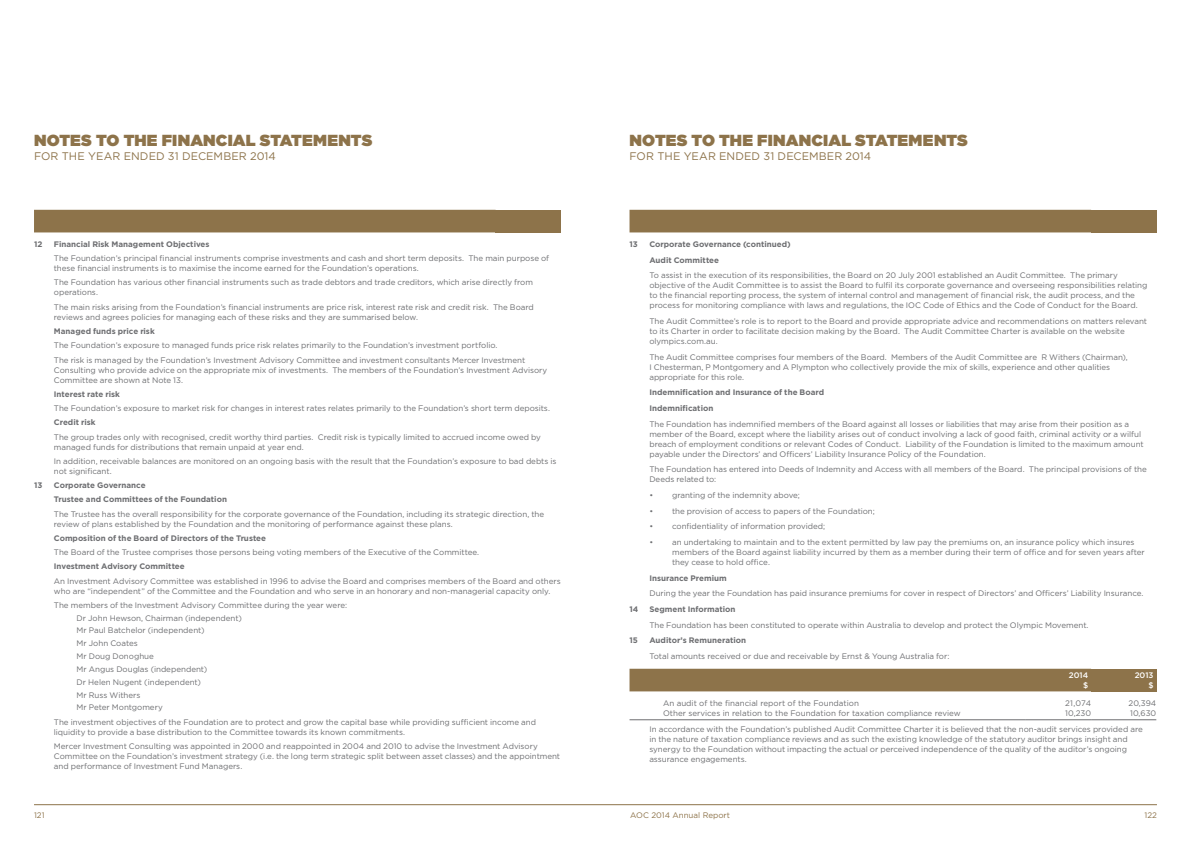
<style>
.page{position:relative;width:1191px;height:842px;background:#fff}
.page>*{position:absolute;margin:0;border:0;box-sizing:border-box;transform-origin:0 0}
.t1{font:900 16px "Gotham";letter-spacing:.01em;color:#8d734a}
.t2{font:11px "Gotham";letter-spacing:.005em;color:#8d734a}
.t3{font:8px/10px "Gotham";letter-spacing:-.005em;color:#6d6e71}
.t4{font:8px "Gotham";color:#8d734a}
.t5{font:700 8px "Gotham";letter-spacing:-.01em;color:#6d6e71}
.t6{font:500 8px/9.6px "Gotham";color:#fff;text-align:right}
.s1{font-weight:700}
</style>
<div class="page">
<div style="left:34px;top:210px;width:461px;height:22px;background:#8d734a"></div>
<div style="left:495px;top:210px;width:66px;height:22px;background:#8d734a"></div>
<hr style="left:34px;top:804px;width:1123px;height:1px;background:#8d734a">
<div style="left:629px;top:210px;width:462px;height:22px;background:#8d734a"></div>
<div style="left:1091px;top:210px;width:65px;height:22px;background:#8d734a"></div>
<div style="left:629px;top:669px;width:462px;height:22px;background:#8d734a"></div>
<div style="left:1091px;top:669px;width:65px;height:22px;background:#8d734a"></div>
<hr style="left:629px;top:720px;width:34px;height:1px;background:#6d6e71">
<hr style="left:663px;top:720px;width:363px;height:1px;background:#6d6e71">
<hr style="left:1025px;top:720px;width:66px;height:1px;background:#6d6e71">
<hr style="left:1091px;top:720px;width:65px;height:1px;background:#6d6e71">
<p class="t1" style="left:34px;top:129px;width:340px">NOTES TO THE FINANCIAL STATEMENTS</p>
<p class="t2" style="left:34px;top:149px;width:157px">FOR THE YEar ENDED 31 december</p>
<p class="t2" style="left:250px;top:149px;width:27px">2014</p>
<p class="t5" style="left:34px;top:239px;width:10px">12</p>
<p class="t3" style="left:54px;top:237px;width:497px;line-height:14.2px"><span class="s1">Financial Risk Management Objectives<br></span>The Foundation’s principal financial instruments comprise investments and cash and short term deposits. The main purpose of</p>
<p class="t3" style="left:54px;top:261px;width:480px;line-height:14.3px">these financial instruments is to maximise the income earned for the Foundation’s operations.<br>The Foundation has various other financial instruments such as trade debtors and trade creditors, which arise directly from</p>
<p class="t3" style="left:54px;top:285px;width:481px;line-height:14.2px">operations.<br>The main risks arising from the Foundation’s financial instruments are price risk, interest rate risk and credit risk. The Board</p>
<p class="t3" style="left:54px;top:310px;width:473px;line-height:14.3px">reviews and agrees policies for managing each of these risks and they are summarised below.<br><span class="s1">Managed funds price risk<br></span>The Foundation’s exposure to managed funds price risk relates primarily to the Foundation’s investment portfolio.<br>The risk is managed by the Foundation’s Investment Advisory Committee and investment consultants Mercer Investment</p>
<p class="t3" style="left:54px;top:364px;width:495px">Consulting who provide advice on the appropriate mix of investments. The members of the Foundation’s Investment Advisory<br>Committee are shown at Note 13.</p>
<p class="t3" style="left:54px;top:387px;width:497px;line-height:14.3px"><span class="s1">Interest rate risk<br></span>The Foundation’s exposure to market risk for changes in interest rates relates primarily to the Foundation’s short term deposits.<br><span class="s1">Credit risk<br></span>The group trades only with recognised, credit worthy third parties. Credit risk is typically limited to accrued income owed by</p>
<p class="t3" style="left:54px;top:439px;width:504px;line-height:14.3px">managed funds for distributions that remain unpaid at year end.<br>In addition, receivable balances are monitored on an ongoing basis with the result that the Foundation’s exposure to bad debts is</p>
<p class="t3" style="left:54px;top:466px;width:59px">not significant.</p>
<p class="t5" style="left:34px;top:480px;width:10px">13</p>
<p class="t3" style="left:54px;top:478px;width:492px;line-height:14.3px"><span class="s1">Corporate Governance<br>Trustee and Committees of the Foundation<br></span>The Trustee has the overall responsibility for the corporate governance of the Foundation, including its strategic direction, the</p>
<p class="t3" style="left:54px;top:516px;width:508px;line-height:14.3px">review of plans established by the Foundation and the monitoring of performance against these plans.<br><span class="s1">Composition of the Board of Directors of the Trustee<br></span>The Board of the Trustee comprises those persons being voting members of the Executive of the Committee.<br><span class="s1">Investment Advisory Committee<br></span>An Investment Advisory Committee was established in 1996 to advise the Board and comprises members of the Board and others</p>
<p class="t3" style="left:54px;top:583px;width:498px;line-height:14.3px">who are “independent” of the Committee and the Foundation and who serve in an honorary and non-managerial capacity only.<br>The members of the Investment Advisory Committee during the year were:</p>
<p class="t3" style="left:77px;top:611px;width:167px;line-height:12.8px">Dr John Hewson, Chairman (independent)<br>Mr Paul Batchelor (independent)<br>Mr John Coates<br>Mr Doug Donoghue<br>Mr Angus Douglas (independent)<br>Dr Helen Nugent (independent)<br>Mr Russ Withers<br>Mr Peter Montgomery</p>
<p class="t3" style="left:54px;top:717px;width:484px">The investment objectives of the Foundation are to protect and grow the capital base while providing sufficient income and liquidity to provide a base distribution to the Committee towards its known commitments.</p>
<p class="t3" style="left:54px;top:741px;width:508px">Mercer Investment Consulting was appointed in 2000 and reappointed in 2004 and 2010 to advise the Investment Advisory<br>Committee on the Foundation’s investment strategy (i.e. the long term strategic split between asset classes) and the appointment and performance of Investment Fund Managers.</p>
<p class="t1" style="left:629px;top:129px;width:340px">NOTES TO THE FINANCIAL STATEMENTS</p>
<p class="t2" style="left:629px;top:149px;width:157px">FOR THE YEar ENDED 31 december</p>
<p class="t2" style="left:845px;top:149px;width:27px">2014</p>
<p class="t5" style="left:629px;top:239px;width:10px">13</p>
<p class="t3" style="left:649px;top:236px;width:470px;line-height:15.7px"><span class="s1">Corporate Governance (continued)<br>Audit Committee<br></span>To assist in the execution of its responsibilities, the Board on 20 July 2001 established an Audit Committee. The primary</p>
<p class="t3" style="left:649px;top:280px;width:499px">objective of the Audit Committee is to assist the Board to fulfil its corporate governance and overseeing responsibilities relating to the financial reporting process, the system of internal control and management of financial risk, the audit process, and the process for monitoring compliance with laws and regulations, the IOC Code of Ethics and the Code of Conduct for the Board.</p>
<p class="t3" style="left:649px;top:316px;width:499px">The Audit Committee’s role is to report to the Board and provide appropriate advice and recommendations on matters relevant to its Charter in order to facilitate decision making by the Board. The Audit Committee Charter is available on the website olympics.com.au.</p>
<p class="t3" style="left:649px;top:352px;width:480px">The Audit Committee comprises four members of the Board. Members of the Audit Committee are R Withers (Chairman),<br>I Chesterman, P Montgomery and A Plympton who collectively provide the mix of skills, experience and other qualities appropriate for this role.</p>
<p class="t3" style="left:649px;top:384px;width:481px;line-height:15.7px"><span class="s1">Indemnification and Insurance of the Board<br>Indemnification<br></span>The Foundation has indemnified members of the Board against all losses or liabilities that may arise from their position as a</p>
<p class="t3" style="left:649px;top:429px;width:496px">member of the Board, except where the liability arises out of conduct involving a lack of good faith, criminal activity or a wilful breach of employment conditions or relevant Codes of Conduct. Liability of the Foundation is limited to the maximum amount payable under the Directors’ and Officers’ Liability Insurance Policy of the Foundation.</p>
<p class="t3" style="left:649px;top:464px;width:499px">The Foundation has entered into Deeds of Indemnity and Access with all members of the Board. The principal provisions of the<br>Deeds related to:</p>
<p class="t3" style="left:649px;top:490px;width:152px">• granting of the indemnity above;</p>
<p class="t3" style="left:649px;top:506px;width:227px">• the provision of access to papers of the Foundation;</p>
<p class="t3" style="left:649px;top:521px;width:177px">• confidentiality of information provided;</p>
<p class="t3" style="left:672px;top:537px;width:474px;text-indent:-23px">• an undertaking to maintain and to the extent permitted by law pay the premiums on, an insurance policy which insures members of the Board against liability incurred by them as a member during their term of office and for seven years after they cease to hold office.</p>
<p class="t3" style="left:649px;top:570px;width:496px;line-height:15.7px"><span class="s1">Insurance Premium<br></span>During the year the Foundation has paid insurance premiums for cover in respect of Directors’ and Officers’ Liability Insurance.</p>
<p class="t5" style="left:629px;top:604px;width:10px">14</p>
<p class="t3" style="left:649px;top:601px;width:441px;line-height:15.7px"><span class="s1">Segment Information<br></span>The Foundation has been constituted to operate within Australia to develop and protect the Olympic Movement.</p>
<p class="t5" style="left:629px;top:635px;width:10px">15</p>
<p class="t3" style="left:649px;top:633px;width:301px;line-height:15.7px"><span class="s1">Auditor’s Remuneration<br></span>Total amounts received or due and receivable by Ernst &amp; Young Australia for:</p>
<p class="t6" style="left:1069px;top:670px;width:21px">2014 $</p>
<p class="t6" style="left:1134px;top:670px;width:20px">2013 $</p>
<p class="t3" style="left:663px;top:698px;width:197px">An audit of the financial report of the Foundation</p>
<p class="t3" style="left:1065px;top:698px;width:27px">21,074</p>
<p class="t3" style="left:1128px;top:698px;width:29px">20,394</p>
<p class="t3" style="left:663px;top:708px;width:299px">Other services in relation to the Foundation for taxation compliance review</p>
<p class="t3" style="left:1065px;top:708px;width:27px">10,230</p>
<p class="t3" style="left:649px;top:705px;width:508px;line-height:15.7px;text-indent:481px">10,630<br>In accordance with the Foundation’s published Audit Committee Charter it is believed that the non-audit services provided are</p>
<p class="t3" style="left:649px;top:733px;width:480px;text-align:justify">in the nature of taxation compliance reviews and as such the existing knowledge of the statutory auditor brings insight and synergy to the Foundation without impacting the actual or perceived independence of the quality of the auditor’s ongoing assurance engagements.</p>
<p class="t4" style="left:34px;top:810px;width:12px">121</p>
<p class="t4" style="left:630px;top:810px;width:101px">AOC 2014 Annual Report</p>
<p class="t4" style="left:1144px;top:810px;width:14px">122</p>
</div>
